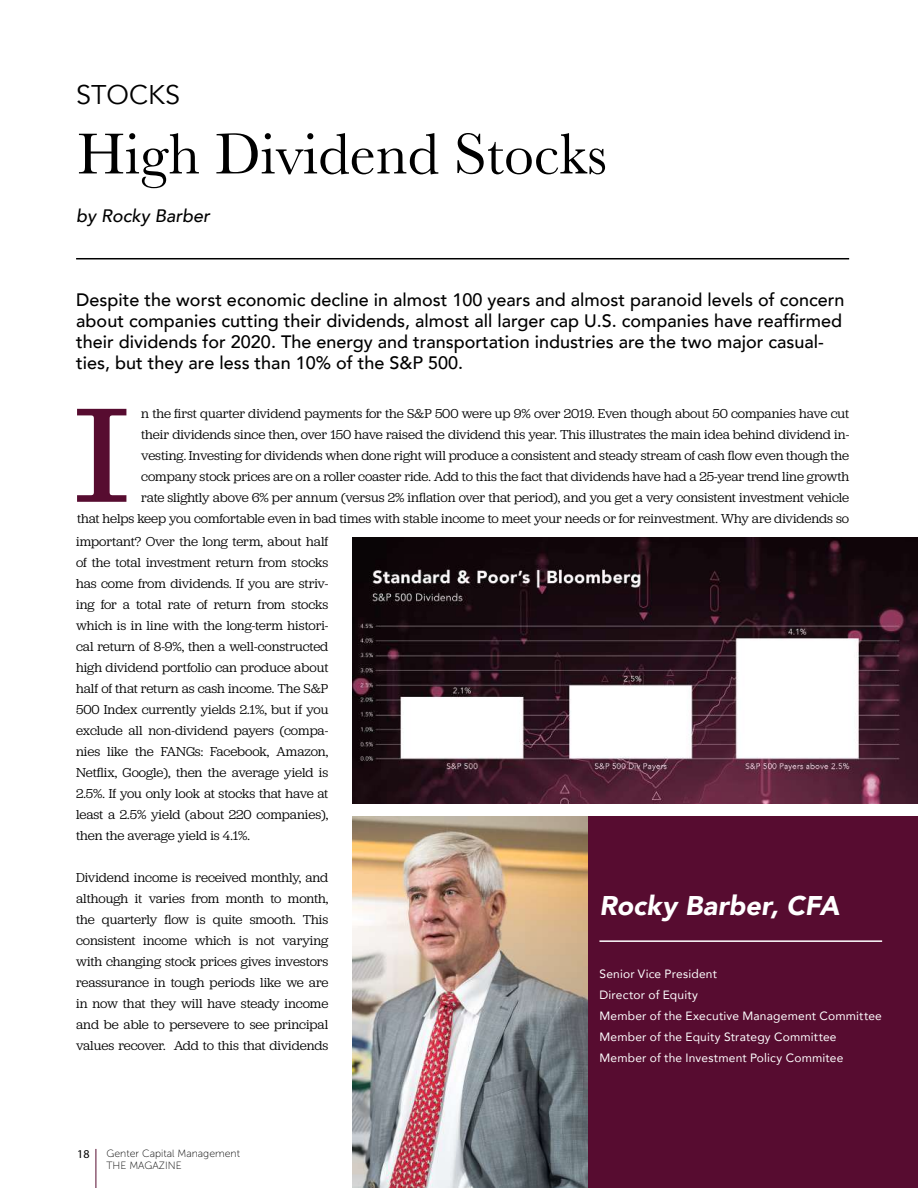
<style>
.page{position:relative;width:918px;height:1188px;background:#fff}
.page>*{position:absolute;margin:0;border:0;box-sizing:border-box;transform-origin:0 0}
.t1{font:139.95px "Jubilat";color:#570c30;scale:1.5 1}
.t2{font:60px "Baskerville";color:#000}
.t3{font:italic 900 27px "Avenir";color:#fff}
.t4{font:27px "Avenir";color:#000}
.t5{font:500 18px/21px "Avenir";color:#000}
.t6{font:italic 500 18px "Avenir";color:#000}
.t7{font:13.5px/21px "Jubilat";letter-spacing:-.005em;color:#000;text-align:justify}
.t8{font:12px/21px "Avenir";letter-spacing:.015em;color:#fff}
.t9{font:12px "Myriad Pro";color:#000}
.t10{font:10.5px/12px "Museo Sans 100";color:#000}
</style>
<div class="page">
<hr style="left:96px;top:1149px;width:1px;height:39px;background:#570c30">
<hr style="left:76px;top:258px;width:773px;height:1px;background:#000">
<img style="left:353px;top:537px;width:565px;height:267px">
<div style="left:352px;top:817px;width:566px;height:371px;background:#570c30"></div>
<img style="left:352px;top:817px;width:235px;height:371px">
<hr style="left:599px;top:940px;width:283px;height:2px;background:#fff">
<h3 class="t4" style="left:76px;top:79px;width:106px">STOCKS</h3>
<h2 class="t2" style="left:77px;top:116px;width:531px">High Dividend Stocks</h2>
<h3 class="t6" style="left:76px;top:205px;width:135px">by Rocky Barber</h3>
<p class="t5" style="left:76px;top:288px;width:770px">Despite the worst economic decline in almost 100 years and almost paranoid levels of concern about companies cutting their dividends, almost all larger cap U.S. companies have reaffirmed their dividends for 2020. The energy and transportation industries are the two major casual&shy;ties, but they are less than 10% of the S&amp;P 500.</p>
<p class="t7" style="left:77px;top:402px;width:774px;text-align:right">n the first quarter dividend payments for the S&amp;P 500 were up 9% over 2019. Even though about 50 companies have cut<br>their dividends since then, over 150 have raised the dividend this year. This illustrates the main idea behind dividend in-<br>vesting. Investing for dividends when done right will produce a consistent and steady stream of cash flow even though the<br>company stock prices are on a roller coaster ride. Add to this the fact that dividends have had a 25-year trend line growth<br>rate slightly above 6% per annum (versus 2% inflation over that period), and you get a very consistent investment vehicle<br>that helps keep you comfortable even in bad times with stable income to meet your needs or for reinvestment. Why are dividends so</p>
<h1 class="t1" style="left:73px;top:368px;width:40px">I</h1>
<p class="t7" style="left:76px;top:531px;width:254px">important? Over the long term, about half of the total investment return from stocks has come from dividends. If you are striv&shy;ing for a total rate of return from stocks which is in line with the long-term histori&shy;cal return of 8-9%, then a well-constructed high dividend portfolio can produce about half of that return as cash income. The S&amp;P 500 Index currently yields 2.1%, but if you exclude all non-dividend payers (compa&shy;nies like the FANGs: Facebook, Amazon, Netflix, Google), then the average yield is 2.5%. If you only look at stocks that have at least a 2.5% yield (about 220 companies), then the average yield is 4.1%.</p>
<p class="t7" style="left:76px;top:867px;width:254px">Dividend income is received monthly, and although it varies from month to month, the quarterly flow is quite smooth. This consistent income which is not varying with changing stock prices gives investors reassurance in tough periods like we are in now that they will have steady income and be able to persevere to see principal values recover. Add to this that dividends</p>
<p class="t9" style="left:77px;top:1147px;width:14px">18</p>
<p class="t10" style="left:107px;top:1147px;width:135px">Genter Capital Management<br>THE MAGAZINE</p>
<h3 class="t3" style="left:599px;top:883px;width:242px">Rocky Barber, CFA</h3>
<p class="t8" style="left:599px;top:963px;width:284px">Senior Vice President<br>Director of Equity<br>Member of the Executive Management Committee Member of the Equity Strategy Committee Member of the Investment Policy Commitee</p>
</div>
